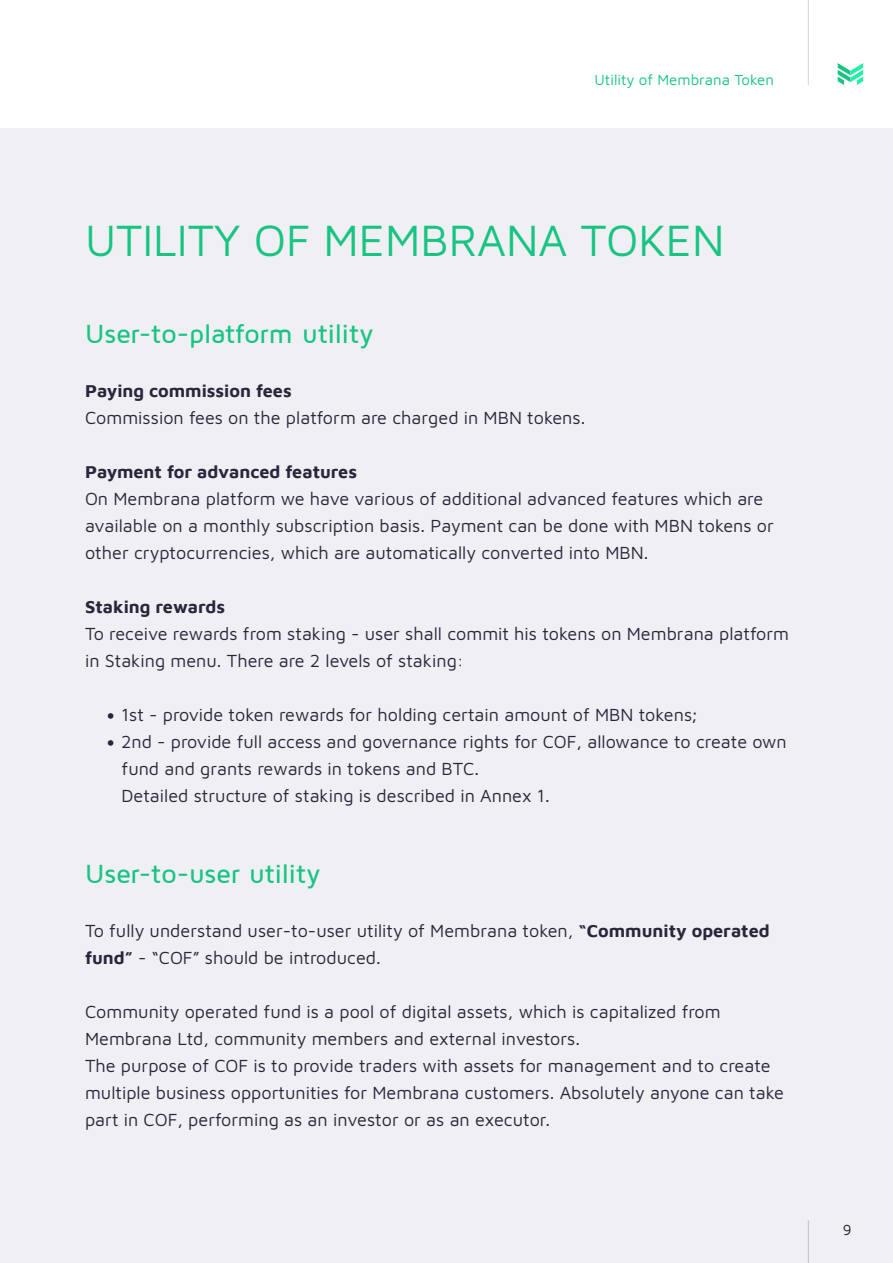
<style>
.page{position:relative;width:893px;height:1263px;background:#efeff4}
.page>*{position:absolute;margin:0;border:0;box-sizing:border-box;transform-origin:0 0}
.t1{font:45px "Maven Pro";color:#17c482}
.t2{font:500 27px "Maven Pro";letter-spacing:-.01em;color:#17c482}
.t3{font:18px/27px "Maven Pro";color:#28263b}
.t4{font:700 18px "Maven Pro";color:#28263b}
.t5{font:15px "Maven Pro";color:#17c482}
.t6{font:15px "Maven Pro";color:#231f20}
.s1{font-size:24px}
.s2{font-weight:700}
</style>
<div class="page">
<div style="left:0;top:0;width:893px;height:128px;background:#fff"></div>
<svg style="left:838px;top:63px;width:25px;height:22px"></svg>
<hr style="left:808px;top:0;width:1px;height:85px;background:#d4d4d8">
<hr style="left:808px;top:1220px;width:1px;height:43px;background:#bebec4">
<p class="t5" style="left:595px;top:70px;width:181px">Utility of Membrana Token</p>
<p class="t1" style="left:85px;top:210px;width:641px">UTILITY OF MEMBRANA TOKEN</p>
<p class="t2" style="left:85px;top:320px;width:290px">User-to-platform utility</p>
<p class="t4" style="left:85px;top:378px;width:208px">Paying commission fees</p>
<p class="t3" style="left:85px;top:403px;width:502px">Commission fees on the platform are charged in MBN tokens.</p>
<p class="t4" style="left:85px;top:459px;width:274px">Payment for advanced features</p>
<p class="t3" style="left:85px;top:484px;width:690px">On Membrana platform we have various of additional advanced features which are available on a monthly subscription basis. Payment can be done with MBN tokens or other cryptocurrencies, which are automatically converted into MBN.</p>
<p class="t4" style="left:85px;top:594px;width:142px">Staking rewards</p>
<p class="t3" style="left:85px;top:619px;width:705px">To receive rewards from staking - user shall commit his tokens on Membrana platform in Staking menu. There are 2 levels of staking:</p>
<p class="t3" style="left:106px;top:700px;width:593px"><span class="s1">•</span> 1st - provide token rewards for holding certain amount of MBN tokens;</p>
<p class="t3" style="left:122px;top:727px;width:667px;text-indent:-16px"><span class="s1">•</span> 2nd - provide full access and governance rights for COF, allowance to create own fund and grants rewards in tokens and BTC.</p>
<p class="t3" style="left:122px;top:781px;width:430px">Detailed structure of staking is described in Annex 1.</p>
<p class="t2" style="left:85px;top:860px;width:237px">User-to-user utility</p>
<p class="t3" style="left:85px;top:916px;width:686px">To fully understand user-to-user utility of Membrana token, <span class="s2">“Community operated fund”</span> - “COF” should be introduced.</p>
<p class="t3" style="left:85px;top:997px;width:637px">Community operated fund is a pool of digital assets, which is capitalized from<br>Membrana Ltd, community members and external investors.</p>
<p class="t3" style="left:85px;top:1051px;width:700px">The purpose of COF is to provide traders with assets for management and to create multiple business opportunities for Membrana customers. Absolutely anyone can take part in COF, performing as an investor or as an executor.</p>
<p class="t6" style="left:843px;top:1219px;width:10px">9</p>
</div>
